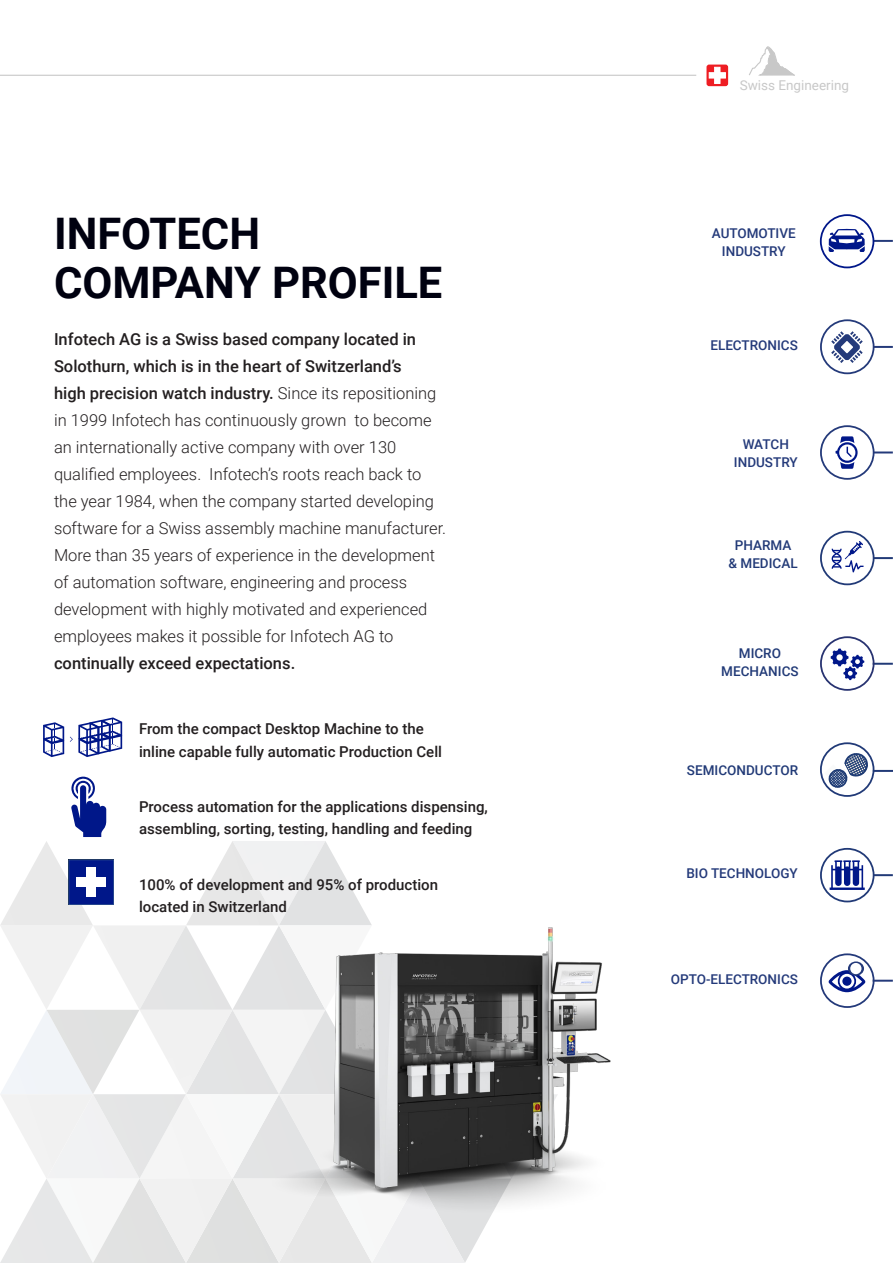
<style>
.page{position:relative;width:893px;height:1263px;background:#fff}
.page>*{position:absolute;margin:0;border:0;box-sizing:border-box;transform-origin:0 0}
.t1{font:700 43.5px/49.5px "Roboto";color:#000110}
.t2{font:300 16.5px/27px "Roboto";color:#231f20}
.t3{font:500 16.5px/27px "Roboto";color:#231f20}
.t4{font:500 15px/22.5px "Roboto";color:#231f20}
.t5{font:500 13.5px/18px "Roboto";color:#243a7a;text-align:center}
.t6{font:500 13.5px "Roboto";color:#213a77}
.t7{font:13.5px "Roboto";color:#c8c8c8}
.t8{font:500 13.5px "Roboto";color:#223a77}
.s1{font-weight:500}
</style>
<div class="page">
<hr style="left:0;top:75px;width:696px;height:1px;background:#c8c8c8">
<svg style="left:749px;top:46px;width:46px;height:30px"></svg>
<div style="left:707px;top:65px;width:20px;height:20px;background:#ee1d23;border-radius:2px"></div>
<div style="left:706px;top:65px;width:22px;height:21px;border:2px solid #ee1d23;border-radius:2px"></div>
<svg style="left:714px;top:67px;width:6px;height:17px"></svg>
<div style="left:709px;top:72px;width:17px;height:7px;background:#fff;border:1px solid #fff"></div>
<hr style="left:872px;top:240px;width:21px;height:2px;background:#243a7a">
<div style="left:820px;top:214px;width:54px;height:54px;border:2px solid #001789;border-radius:50%"></div>
<svg style="left:828px;top:229px;width:37px;height:23px"></svg>
<div style="left:820px;top:425px;width:54px;height:55px;border:2px solid #243a7a;border-radius:50%"></div>
<svg style="left:835px;top:436px;width:23px;height:33px"></svg>
<hr style="left:873px;top:451px;width:20px;height:2px;background:#243a7a">
<hr style="left:873px;top:346px;width:20px;height:2px;background:#243a7a">
<svg style="left:821px;top:320px;width:53px;height:53px"></svg>
<div style="left:820px;top:319px;width:54px;height:55px;border:2px solid #243a7a;border-radius:50%"></div>
<svg style="left:829px;top:329px;width:36px;height:36px"></svg>
<div style="left:820px;top:742px;width:54px;height:55px;border:2px solid #213a77;border-radius:50%"></div>
<hr style="left:873px;top:770px;width:20px;height:2px;background:#213a77">
<svg style="left:824px;top:751px;width:46px;height:39px"></svg>
<hr style="left:873px;top:663px;width:20px;height:2px;background:#213a77">
<div style="left:820px;top:636px;width:54px;height:55px;border:2px solid #283371;border-radius:50%"></div>
<svg style="left:831px;top:648px;width:33px;height:32px"></svg>
<div style="left:820px;top:531px;width:54px;height:54px;border:2px solid #213a77;border-radius:50%"></div>
<hr style="left:873px;top:557px;width:20px;height:2px;background:#213a77">
<svg style="left:832px;top:541px;width:31px;height:31px"></svg>
<div style="left:820px;top:848px;width:54px;height:54px;border:2px solid #213a77;border-radius:50%"></div>
<hr style="left:873px;top:874px;width:20px;height:2px;background:#213a77">
<svg style="left:830px;top:860px;width:35px;height:30px"></svg>
<div style="left:820px;top:953px;width:54px;height:55px;border:2px solid #243a7a;border-radius:50%"></div>
<hr style="left:873px;top:980px;width:20px;height:2px;background:#243a7a">
<svg style="left:828px;top:970px;width:37px;height:22px"></svg>
<div style="left:842px;top:976px;width:9px;height:10px;background:#001789;border-radius:50%"></div>
<svg style="left:848px;top:961px;width:16px;height:15px"></svg>
<div style="left:850px;top:963px;width:11px;height:11px;background:#fff;border-radius:50%"></div>
<img style="left:558px;top:961px;width:53px;height:234px">
<svg style="left:0;top:777px;width:558px;height:486px"></svg>
<div style="left:69px;top:860px;width:45px;height:45px;background:#001789"></div>
<div style="left:69px;top:860px;width:45px;height:45px;border:1px solid #2f528f"></div>
<div style="left:87px;top:867px;width:9px;height:30px;background:#fff"></div>
<div style="left:76px;top:878px;width:30px;height:9px;background:#fff"></div>
<svg style="left:43px;top:722px;width:21px;height:35px"></svg>
<svg style="left:70px;top:717px;width:52px;height:40px"></svg>
<p class="t1" style="left:54px;top:207px;width:390px">INFOTECH<br>COMPANY PROFILE</p>
<p class="t3" style="left:54px;top:325px;width:364px">Infotech AG is a Swiss based company located in<br>Solothurn, which is in the heart of Switzerland’s</p>
<p class="t2" style="left:54px;top:379px;width:394px"><span class="s1">high precision watch industry.</span> Since its repositioning in 1999 Infotech has continuously grown to become an internationally active company with over 130 qualified employees. Infotech’s roots reach back to the year 1984, when the company started developing software for a Swiss assembly machine manufacturer.<br>More than 35 years of experience in the development of automation software, engineering and process development with highly motivated and experienced employees makes it possible for Infotech AG to</p>
<p class="t3" style="left:54px;top:649px;width:243px">continually exceed expectations.</p>
<p class="t4" style="left:139px;top:717px;width:304px">From the compact Desktop Machine to the inline capable fully automatic Production Cell</p>
<p class="t4" style="left:139px;top:795px;width:350px">Process automation for the applications dispensing, assembling, sorting, testing, handling and feeding</p>
<p class="t4" style="left:139px;top:873px;width:301px">100% of development and 95% of production located in Switzerland</p>
<p class="t7" style="left:740px;top:76px;width:111px">Swiss Engineering</p>
<p class="t5" style="left:712px;top:223px;width:85px">AUTOMOTIVE</p>
<p class="t5" style="left:722px;top:241px;width:65px">INDUSTRY</p>
<p class="t5" style="left:710px;top:336px;width:89px">ELECTRONICS</p>
<p class="t5" style="left:734px;top:435px;width:65px">WATCH<br>INDUSTRY</p>
<p class="t8" style="left:735px;top:536px;width:58px">PHARMA</p>
<p class="t8" style="left:728px;top:554px;width:71px">&amp; MEDICAL</p>
<p class="t6" style="left:739px;top:644px;width:44px">MICRO</p>
<p class="t6" style="left:721px;top:662px;width:79px">MECHANICS</p>
<p class="t6" style="left:687px;top:760px;width:113px">SEMICONDUCTOR</p>
<p class="t5" style="left:686px;top:864px;width:113px">BIO TECHNOLOGY</p>
<p class="t5" style="left:671px;top:970px;width:129px">OPTO-ELECTRONICS</p>
</div>
